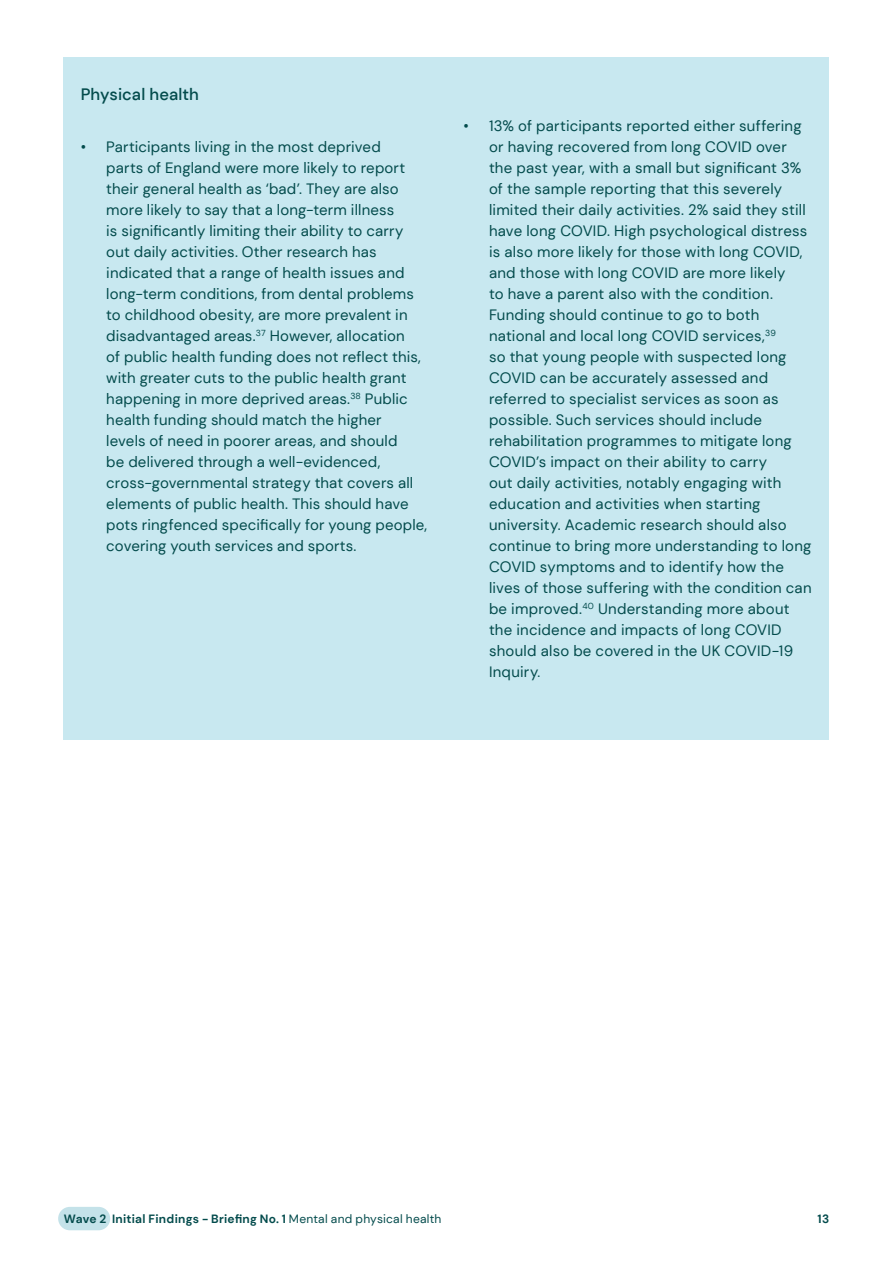
<style>
.page{position:relative;width:893px;height:1263px;background:#fff}
.page>*{position:absolute;margin:0;border:0;box-sizing:border-box;transform-origin:0 0}
.H5_-_Section_subtitl{font:500 16.5px "DM Sans";color:#034b4c}
.t1{font:15px/21px "DM Sans";letter-spacing:.01em;color:#034b4c}
.t2{font:700 12px "DM Sans";letter-spacing:.02em;color:#034b4c}
.s1{font-size:14.25px}
.s2{font-weight:400}
</style>
<div class="page">
<div style="left:58px;top:1207px;width:52px;height:23px;background:#c4e2e9;border-radius:12px"></div>
<div style="left:64px;top:58px;width:765px;height:682px;background:#c8e8f0"></div>
<p class="H5_-_Section_subtitl" style="left:81px;top:84px;width:120px">Physical health</p>
<p class="t1" style="left:106px;top:136px;width:322px;text-indent:-26px">• Participants living in the most deprived<br>parts of England were more likely to report their general health as ‘bad’. They are also more likely to say that a long-term illness<br>is significantly limiting their ability to carry out daily activities. Other research has indicated that a range of health issues and long-term conditions, from dental problems to childhood obesity, are more prevalent in disadvantaged areas.<sup>37</sup> However, allocation<br>of public health funding does not reflect this, with greater cuts to the public health grant happening in more deprived areas.<sup>38</sup> Public health funding should match the higher<br>levels of need in poorer areas, and should<br>be delivered through a well-evidenced, cross-governmental strategy that covers all elements of public health. This should have pots ringfenced specifically for young people, covering youth services and sports.</p>
<p class="t1" style="left:489px;top:115px;width:324px;text-indent:-26px">• 13% of participants reported either suffering or having recovered from long COVID over the past year, with a small but significant 3% of the sample reporting that this severely limited their daily activities. 2% said they still have long COVID. High psychological distress is also more likely for those with long COVID, and those with long COVID are more likely<br>to have a parent also with the condition.<br>Funding should continue to go to both national and local long COVID services,<sup>39<br></sup>so that young people with suspected long COVID can be accurately assessed and referred to specialist services as soon as possible. Such services should include rehabilitation programmes to mitigate long COVID’s impact on their ability to carry<br>out daily activities, notably engaging with education and activities when starting university. Academic research should also continue to bring more understanding to long COVID symptoms and to identify how the lives of those suffering with the condition can be improved.<sup>40</sup> Understanding more about the incidence and impacts of long COVID should also be covered in the UK COVID-19<br>Inquiry<span class="s1">.</span></p>
<p class="t2" style="left:64px;top:1211px;width:379px">Wave 2 Initial Findings - Briefing No. 1 <span class="s2">Mental and physical health</span></p>
<p class="t2" style="left:818px;top:1212px;width:13px">13</p>
</div>
